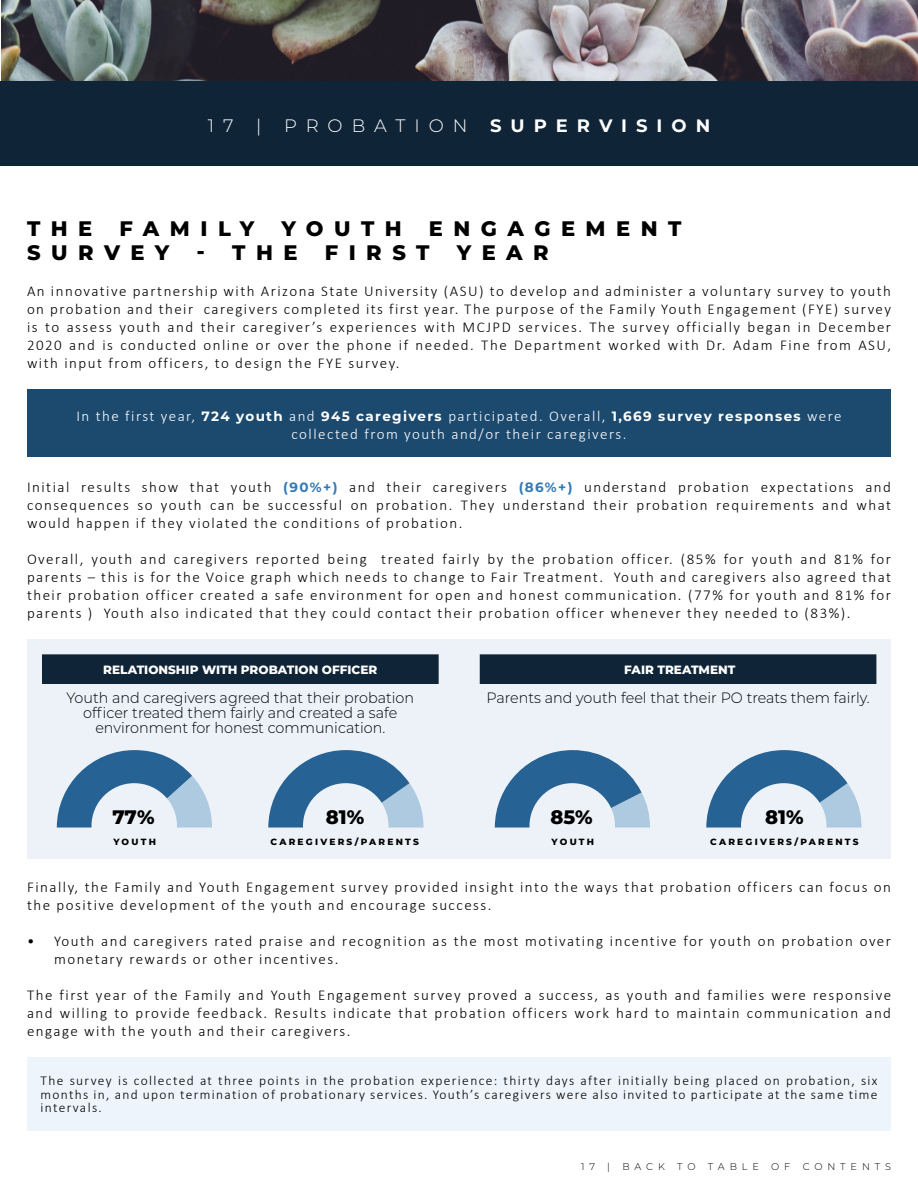
<style>
.page{position:relative;width:918px;height:1188px;background:#fff}
.page>*{position:absolute;margin:0;border:0;box-sizing:border-box;transform-origin:0 0}
.t1{font:800 21px "Montserrat";letter-spacing:.5em;color:#000}
.t2{font:800 19.5px "Montserrat";color:#000}
.t3{font:300 18px "Montserrat";letter-spacing:.5em;color:#fff}
.t4{font:700 18px "Montserrat";letter-spacing:.5em;color:#fff}
.t5{font:300 15px/18px "Calibri";letter-spacing:.1em;color:#000;text-align:justify}
.t6{font:300 15px/15px "Montserrat";color:#000;text-align:center;scale:.96 1}
.t7{font:300 15px/18px "Calibri";letter-spacing:.1em;color:#fff;text-align:center}
.t8{font:300 13.5px/13.5px "Calibri";letter-spacing:.1em;color:#000;text-align:justify}
.t9{font:800 12px "Montserrat";color:#fff}
.t10{font:300 9.75px "Montserrat";letter-spacing:.5em;color:#000}
.t11{font:800 9px "Montserrat";letter-spacing:.25em;color:#000}
.s1{font-family:"Montserrat";font-weight:700;font-size:13.5px}
.s2{font-family:"Montserrat";font-weight:700;font-size:13.5px;color:#327ab7}
</style>
<div class="page">
<div style="left:0;top:81px;width:918px;height:84px;background:#0f2537"></div>
<img style="left:1px;top:0;width:917px;height:81px">
<div style="left:27px;top:390px;width:864px;height:67px;background:#1c4a6f"></div>
<div style="left:27px;top:639px;width:864px;height:220px;background:#edf2f8"></div>
<div style="left:42px;top:654px;width:397px;height:30px;background:#0f2537"></div>
<div style="left:480px;top:654px;width:396px;height:30px;background:#0f2537"></div>
<svg style="left:495px;top:750px;width:155px;height:78px"></svg>
<svg style="left:706px;top:750px;width:156px;height:78px"></svg>
<svg style="left:57px;top:750px;width:155px;height:78px"></svg>
<svg style="left:268px;top:750px;width:156px;height:78px"></svg>
<div style="left:27px;top:1057px;width:864px;height:73px;background:#edf4fc"></div>
<p class="t3" style="left:208px;top:113px;width:27px">1 7</p>
<p class="t3" style="left:256px;top:113px;width:7px">|</p>
<p class="t3" style="left:284px;top:113px;width:185px">PROBATION</p>
<p class="t4" style="left:490px;top:112px;width:222px">SUPERVISION</p>
<h1 class="t1" style="left:27px;top:213px;width:67px">THE</h1>
<h1 class="t1" style="left:119px;top:213px;width:136px">FAMILY</h1>
<h1 class="t1" style="left:282px;top:213px;width:122px">YOUTH</h1>
<h1 class="t1" style="left:429px;top:213px;width:254px">ENGAGEMENT</h1>
<h1 class="t1" style="left:27px;top:237px;width:144px">SURVEY</h1>
<h1 class="t1" style="left:197px;top:237px;width:103px">- THE</h1>
<h1 class="t1" style="left:325px;top:237px;width:106px">FIRST</h1>
<h1 class="t1" style="left:457px;top:237px;width:94px">YEAR</h1>
<p class="t5" style="left:27px;top:282px;width:866px">An innovative partnership with Arizona State University (ASU) to develop and administer a voluntary survey to youth on probation and their caregivers completed its first year. The purpose of the Family Youth Engagement (FYE) survey is to assess youth and their caregiver’s experiences with MCJPD services. The survey officially began in December 2020 and is conducted online or over the phone if needed. The Department worked with Dr. Adam Fine from ASU, with input from officers, to design the FYE survey.</p>
<p class="t7" style="left:76px;top:407px;width:767px">In the first year, <span class="s1">724 youth</span> and <span class="s1">945 caregivers</span> participated. Overall, <span class="s1">1,669 survey responses</span> were collected from youth and/or their caregivers.</p>
<p class="t5" style="left:27px;top:478px;width:866px">Initial results show that youth <span class="s2">(90%+)</span> and their caregivers <span class="s2">(86%+)</span> understand probation expectations and consequences so youth can be successful on probation. They understand their probation requirements and what would happen if they violated the conditions of probation.</p>
<p class="t5" style="left:27px;top:550px;width:866px">Overall, youth and caregivers reported being treated fairly by the probation officer. (85% for youth and 81% for parents – this is for the Voice graph which needs to change to Fair Treatment. Youth and caregivers also agreed that their probation officer created a safe environment for open and honest communication. (77% for youth and 81% for parents ) Youth also indicated that they could contact their probation officer whenever they needed to (83%).</p>
<p class="t9" style="left:103px;top:661px;width:276px">RELATIONSHIP WITH PROBATION OFFICER</p>
<p class="t9" style="left:624px;top:661px;width:113px">FAIR TREATMENT</p>
<p class="t6" style="left:66px;top:690px;width:364px">Youth and caregivers agreed that their probation officer treated them fairly and created a safe environment for honest communication.</p>
<p class="t6" style="left:486px;top:690px;width:401px">Parents and youth feel that their PO treats them fairly.</p>
<h2 class="t2" style="left:112px;top:802px;width:44px">77%</h2>
<h2 class="t2" style="left:326px;top:802px;width:40px">81%</h2>
<h2 class="t2" style="left:550px;top:802px;width:44px">85%</h2>
<h2 class="t2" style="left:765px;top:802px;width:40px">81%</h2>
<p class="t11" style="left:113px;top:835px;width:44px">YOUTH</p>
<p class="t11" style="left:271px;top:835px;width:150px">CAREGIVERS/PARENTS</p>
<p class="t11" style="left:552px;top:835px;width:44px">YOUTH</p>
<p class="t11" style="left:710px;top:835px;width:150px">CAREGIVERS/PARENTS</p>
<p class="t5" style="left:27px;top:878px;width:866px">Finally, the Family and Youth Engagement survey provided insight into the ways that probation officers can focus on the positive development of the youth and encourage success.</p>
<p class="t5" style="left:54px;top:932px;width:839px;text-indent:-27px">• Youth and caregivers rated praise and recognition as the most motivating incentive for youth on probation over monetary rewards or other incentives.</p>
<p class="t5" style="left:27px;top:986px;width:866px">The first year of the Family and Youth Engagement survey proved a success, as youth and families were responsive and willing to provide feedback. Results indicate that probation officers work hard to maintain communication and engage with the youth and their caregivers.</p>
<p class="t8" style="left:40px;top:1074px;width:839px">The survey is collected at three points in the probation experience: thirty days after initially being placed on probation, six months in, and upon termination of probationary services. Youth’s caregivers were also invited to participate at the same time intervals.</p>
<p class="t10" style="left:581px;top:1160px;width:15px">1 7</p>
<p class="t10" style="left:607px;top:1160px;width:4px">|</p>
<p class="t10" style="left:622px;top:1160px;width:44px">BACK</p>
<p class="t10" style="left:677px;top:1160px;width:20px">T O</p>
<p class="t10" style="left:708px;top:1160px;width:53px">TABLE</p>
<p class="t10" style="left:771px;top:1160px;width:21px">O F</p>
<p class="t10" style="left:803px;top:1160px;width:90px">CONTENTS</p>
</div>
